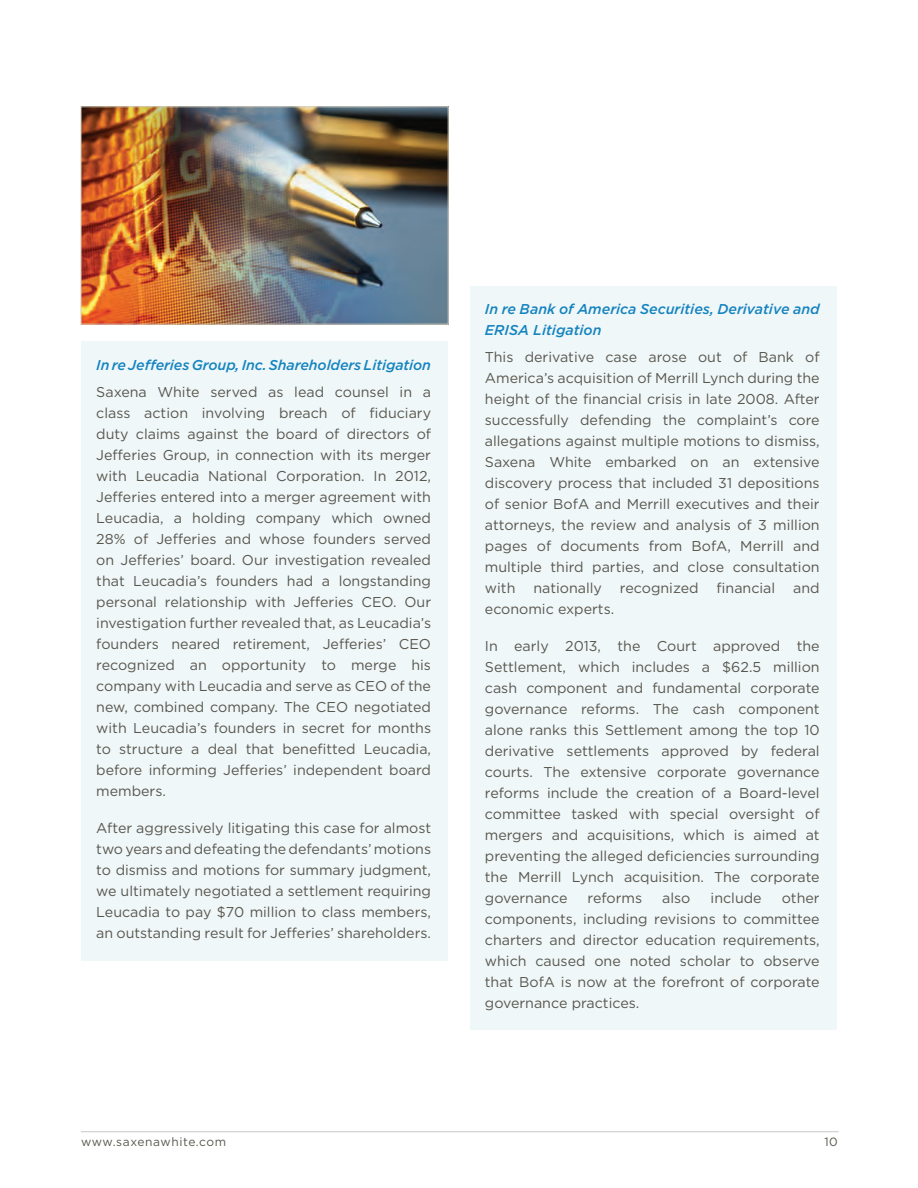
<style>
.page{position:relative;width:918px;height:1188px;background:#fff}
.page>*{position:absolute;margin:0;border:0;box-sizing:border-box;transform-origin:0 0}
.body_copy{font:14.25px/21px "Gotham";color:#58574e;text-align:justify}
.body_copy-2{font:italic 500 14.25px/21px "Gotham";letter-spacing:-.005em;color:#1584bf}
.t1{font:12px "Gotham";letter-spacing:.05em;color:#58574e}
</style>
<div class="page">
<hr style="left:81px;top:1131px;width:758px;height:1px;background:#c7c8ca">
<div style="left:470px;top:286px;width:366px;height:744px;background:#f0f7f9"></div>
<div style="left:81px;top:341px;width:367px;height:620px;background:#f0f7f9"></div>
<img style="left:83px;top:108px;width:364px;height:215px">
<div style="left:81px;top:106px;width:368px;height:219px;border:1px solid #d2cbb8"></div>
<p class="body_copy-2" style="left:96px;top:354px;width:336px">In re Jefferies Group, Inc. Shareholders Litigation</p>
<p class="body_copy" style="left:96px;top:381px;width:336px">Saxena White served as lead counsel in a class action involving breach of fiduciary duty claims against the board of directors of Jefferies Group, in connection with its merger with Leucadia National Corporation. In 2012, Jefferies entered into a merger agreement with Leucadia, a holding company which owned 28% of Jefferies and whose founders served on Jefferies’ board. Our investigation revealed that Leucadia’s founders had a longstanding personal relationship with Jefferies CEO. Our investigation further revealed that, as Leucadia’s founders neared retirement, Jefferies’ CEO recognized an opportunity to merge his company with Leucadia and serve as CEO of the new, combined company. The CEO negotiated with Leucadia’s founders in secret for months to structure a deal that benefitted Leucadia, before informing Jefferies’ independent board members.</p>
<p class="body_copy" style="left:96px;top:817px;width:336px">After aggressively litigating this case for almost two years and defeating the defendants’ motions to dismiss and motions for summary judgment, we ultimately negotiated a settlement requiring Leucadia to pay $70 million to class members, an outstanding result for Jefferies’ shareholders.</p>
<p class="body_copy-2" style="left:485px;top:299px;width:336px">In re Bank of America Securities, Derivative and<br>ERISA Litigation</p>
<p class="body_copy" style="left:485px;top:346px;width:336px">This derivative case arose out of Bank of America’s acquisition of Merrill Lynch during the height of the financial crisis in late 2008. After successfully defending the complaint’s core allegations against multiple motions to dismiss, Saxena White embarked on an extensive discovery process that included 31 depositions of senior BofA and Merrill executives and their attorneys, the review and analysis of 3 million pages of documents from BofA, Merrill and multiple third parties, and close consultation with</p>
<p class="body_copy" style="left:533px;top:577px;width:70px">nationally</p>
<p class="body_copy" style="left:620px;top:577px;width:80px">recognized</p>
<p class="body_copy" style="left:717px;top:577px;width:60px">financial</p>
<p class="body_copy" style="left:793px;top:577px;width:28px">and</p>
<p class="body_copy" style="left:485px;top:598px;width:131px">economic experts.</p>
<p class="body_copy" style="left:485px;top:635px;width:336px">In early 2013, the Court approved the Settlement, which includes a $62.5 million cash component and fundamental corporate governance reforms. The cash component alone ranks this Settlement among the top 10 derivative settlements approved by federal courts. The extensive corporate governance reforms include the creation of a Board-level committee tasked with special oversight of mergers and acquisitions, which is aimed at preventing the alleged deficiencies surrounding the Merrill Lynch acquisition. The corporate governance</p>
<p class="body_copy" style="left:588px;top:887px;width:56px">reforms</p>
<p class="body_copy" style="left:662px;top:887px;width:30px">also</p>
<p class="body_copy" style="left:711px;top:887px;width:53px">include</p>
<p class="body_copy" style="left:485px;top:887px;width:336px;text-indent:297px">other components, including revisions to committee charters and director education requirements, which caused one noted scholar to observe that BofA is now at the forefront of corporate governance practices.</p>
<p class="t1" style="left:81px;top:1135px;width:147px">www.saxenawhite.com</p>
<p class="t1" style="left:824px;top:1135px;width:15px">10</p>
</div>
